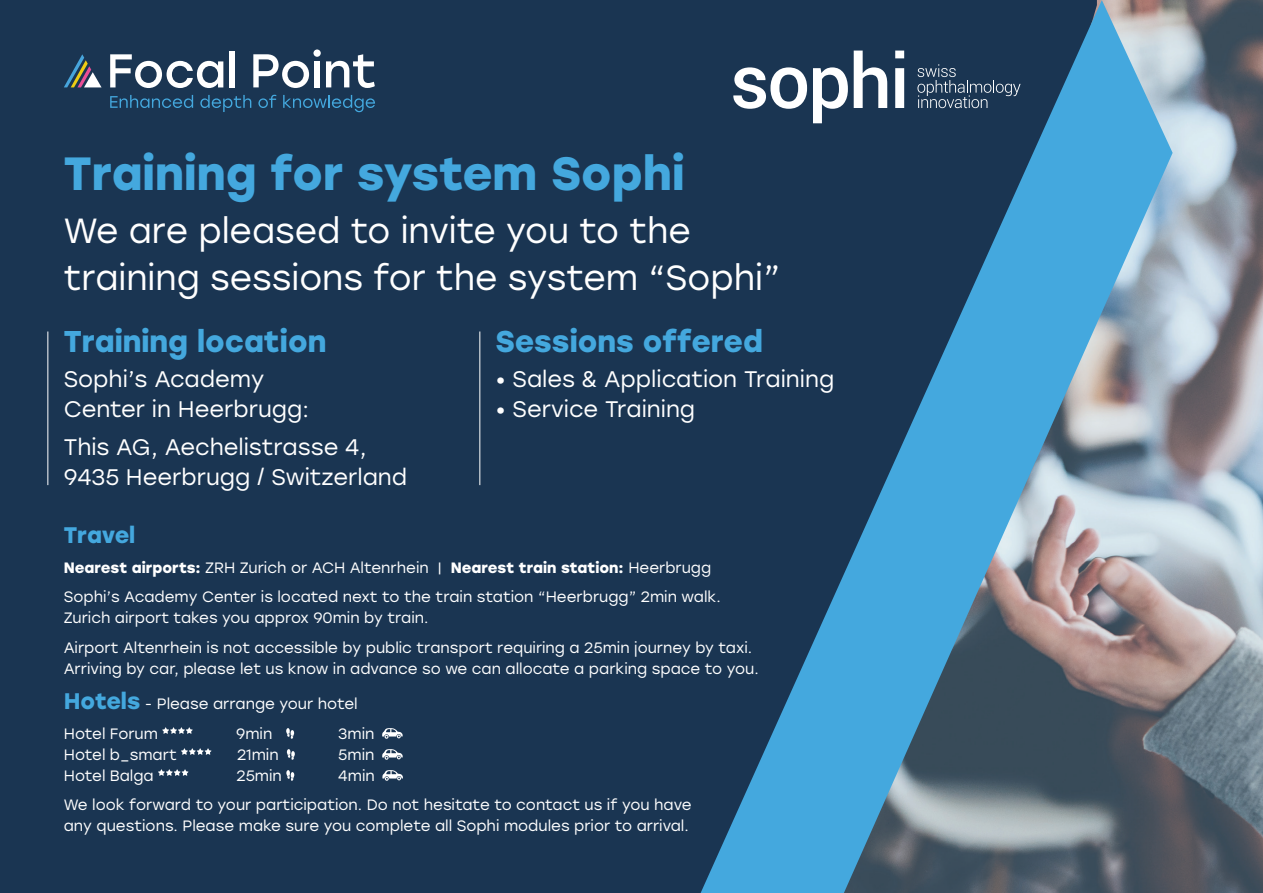
<style>
.page{position:relative;width:1263px;height:893px;background:#fff}
.page>*{position:absolute;margin:0;border:0;box-sizing:border-box;transform-origin:0 0}
.t1{font:700 46.5px "Stolzl";color:#44a8de}
.t2{font:34.8px/46.5px "Stolzl";color:#fff}
.t3{font:700 30px "Stolzl";color:#44a8de}
.t4{font:22.5px/30px "Stolzl";color:#fff}
.t5{font:700 22.5px "Stolzl";color:#44a8de}
.t6{font:15px/29.5px "Stolzl";color:#fff}
.s1{font-weight:700}
.s2{font-weight:700;font-size:22.5px;color:#44a8de}
</style>
<div class="page">
<img style="left:1172px;top:0;width:91px;height:893px">
<div style="left:0;top:0;width:701px;height:893px;background:#1a3552"></div>
<svg style="left:162px;top:727px;width:31px;height:7px"></svg>
<svg style="left:286px;top:728px;width:8px;height:11px"></svg>
<svg style="left:382px;top:728px;width:21px;height:11px"></svg>
<svg style="left:181px;top:748px;width:30px;height:7px"></svg>
<svg style="left:286px;top:749px;width:9px;height:11px"></svg>
<svg style="left:382px;top:749px;width:21px;height:11px"></svg>
<svg style="left:158px;top:769px;width:30px;height:7px"></svg>
<svg style="left:286px;top:770px;width:9px;height:11px"></svg>
<svg style="left:382px;top:770px;width:21px;height:11px"></svg>
<svg style="left:701px;top:0;width:471px;height:893px;background:#446d8b"></svg>
<svg style="left:253px;top:54px;width:56px;height:34px"></svg>
<div style="left:314px;top:61px;width:6px;height:26px;background:#fff"></div>
<svg style="left:326px;top:54px;width:49px;height:34px"></svg>
<svg style="left:110px;top:54px;width:113px;height:34px"></svg>
<div style="left:230px;top:51px;width:5px;height:36px;background:#fff"></div>
<div style="left:313px;top:49px;width:8px;height:8px;background:#fff;border-radius:50%"></div>
<svg style="left:64px;top:54px;width:38px;height:33px"></svg>
<svg style="left:110px;top:95px;width:83px;height:13px"></svg>
<svg style="left:200px;top:95px;width:51px;height:17px"></svg>
<svg style="left:258px;top:95px;width:18px;height:13px"></svg>
<svg style="left:283px;top:95px;width:92px;height:17px;background:#234e71"></svg>
<svg style="left:733px;top:67px;width:74px;height:42px"></svg>
<svg style="left:813px;top:67px;width:35px;height:56px"></svg>
<svg style="left:854px;top:51px;width:33px;height:57px"></svg>
<svg style="left:895px;top:51px;width:9px;height:57px"></svg>
<svg style="left:917px;top:64px;width:103px;height:44px;background:#364e67"></svg>
<hr style="left:47px;top:331px;width:1px;height:154px;background:#fff">
<hr style="left:479px;top:331px;width:1px;height:154px;background:#fff">
<h1 class="t1" style="left:64px;top:140px;width:622px">Training for system Sophi</h1>
<h2 class="t2" style="left:64px;top:207px;width:718px">We are pleased to invite you to the training sessions for the system “Sophi”</h2>
<h3 class="t3" style="left:64px;top:320px;width:264px">Training location</h3>
<h3 class="t4" style="left:64px;top:363px;width:247px">Sophi’s Academy<br>Center in Heerbrugg:</h3>
<h3 class="t4" style="left:64px;top:431px;width:345px">This AG, Aechelistrasse 4,<br>9435 Heerbrugg / Switzerland</h3>
<h3 class="t3" style="left:495px;top:320px;width:269px">Sessions offered</h3>
<h3 class="t4" style="left:495px;top:363px;width:340px">• Sales &amp; Application Training</h3>
<h3 class="t4" style="left:495px;top:393px;width:201px">• Service Training</h3>
<h3 class="t5" style="left:64px;top:519px;width:73px">Travel</h3>
<p class="t6" style="left:64px;top:552px;width:658px"><span class="s1">Nearest airports:</span> ZRH Zurich or ACH Altenrhein | <span class="s1">Nearest train station:</span> Heerbrugg<br>Sophi’s Academy Center is located next to the train station “Heerbrugg” 2min walk.</p>
<p class="t6" style="left:64px;top:603px;width:690px">Zurich airport takes you approx 90min by train.<br>Airport Altenrhein is not accessible by public transport requiring a 25min journey by taxi.</p>
<p class="t6" style="left:64px;top:653px;width:697px">Arriving by car, please let us know in advance so we can allocate a parking space to you.</p>
<p class="t6" style="left:64px;top:689px;width:295px"><span class="s2">Hotels</span> - Please arrange your hotel<br>Hotel Forum</p>
<p class="t6" style="left:236px;top:718px;width:38px">9min</p>
<p class="t6" style="left:338px;top:718px;width:38px">3min</p>
<p class="t6" style="left:64px;top:739px;width:114px">Hotel b_smart</p>
<p class="t6" style="left:237px;top:739px;width:43px">21min</p>
<p class="t6" style="left:338px;top:739px;width:38px">5min</p>
<p class="t6" style="left:64px;top:760px;width:91px">Hotel Balga</p>
<p class="t6" style="left:236px;top:760px;width:47px">25min</p>
<p class="t6" style="left:64px;top:760px;width:629px;text-indent:274px">4min<br>We look forward to your participation. Do not hesitate to contact us if you have</p>
<p class="t6" style="left:64px;top:811px;width:626px">any questions. Please make sure you complete all Sophi modules prior to arrival.</p>
</div>
